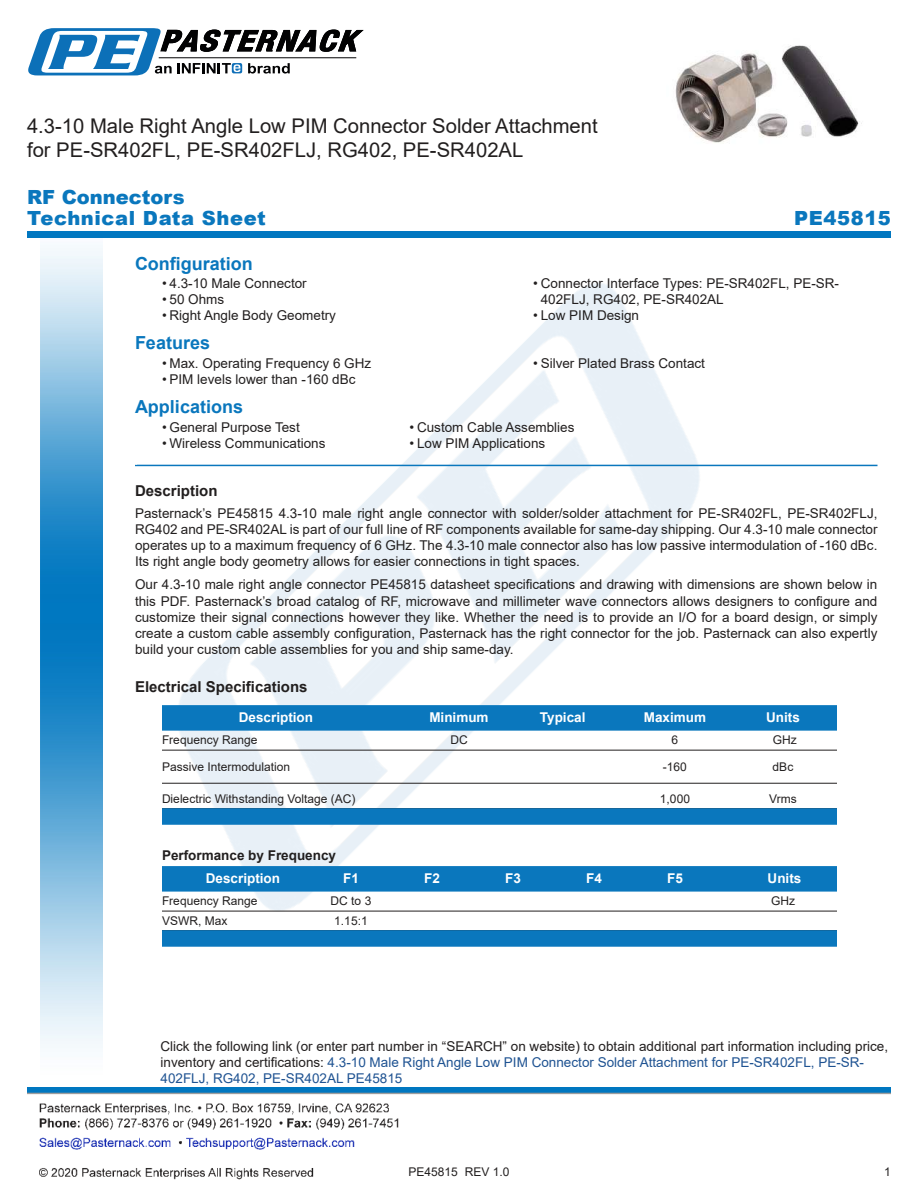
<style>
.page{position:relative;width:918px;height:1188px;background:#fff}
.page>*{position:absolute;margin:0;border:0;box-sizing:border-box;transform-origin:0 0}
.t1{font:20.25px/24.3px "Arial";color:#221f1f}
.t2{font:900 19.5px/20.4px "Arial";letter-spacing:.03em;color:#0a77bd}
.t3{font:700 18px "Arial";color:#0a77bd}
.t4{font:700 15px "Arial";color:#221f1f}
.t5{font:13.5px/16.2px "Arial";color:#221f1f}
.t6{font:700 13.5px "Arial";color:#fff}
.t7{font:700 13.5px "Arial";color:#221f1f}
.t8{font:12px "Arial";color:#221f1f}
.t9{font:700 7.5px "Arial";color:#fff}
.s1{color:#1f5392}
</style>
<div class="page">
<img style="left:39px;top:1103px;width:360px;height:77px">
<img style="left:102px;top:248px;width:719px;height:722px">
<img style="left:40px;top:237px;width:62px;height:811px">
<img style="left:27px;top:1088px;width:864px;height:7px">
<div style="left:27px;top:231px;width:864px;height:6px;background:#0177c0"></div>
<svg style="left:28px;top:28px;width:336px;height:47px"></svg>
<hr style="left:135px;top:465px;width:743px;height:1px;background:#0a77bd">
<div style="left:162px;top:705px;width:675px;height:26px;background:#0a77bd"></div>
<hr style="left:162px;top:750px;width:675px;height:1px;background:#221f1f">
<hr style="left:162px;top:783px;width:675px;height:1px;background:#221f1f">
<div style="left:162px;top:808px;width:675px;height:17px;background:#0a77bd"></div>
<div style="left:162px;top:866px;width:675px;height:26px;background:#0a77bd"></div>
<hr style="left:162px;top:911px;width:675px;height:1px;background:#221f1f">
<div style="left:162px;top:930px;width:675px;height:17px;background:#0a77bd"></div>
<img style="left:675px;top:45px;width:187px;height:98px">
<h1 class="t1" style="left:27px;top:116px;width:572px">4.3-10 Male Right Angle Low PIM Connector Solder Attachment for PE-SR402FL, PE-SR402FLJ, RG402, PE-SR402AL</h1>
<h2 class="t2" style="left:27px;top:187px;width:240px">RF Connectors<br>Technical Data Sheet</h2>
<h2 class="t2" style="left:794px;top:208px;width:98px">PE45815</h2>
<h3 class="t3" style="left:135px;top:251px;width:119px">Con昀椀guration</h3>
<p class="t5" style="left:162px;top:276px;width:146px">• 4.3-10 Male Connector</p>
<p class="t5" style="left:162px;top:292px;width:64px">• 50 Ohms</p>
<p class="t5" style="left:162px;top:309px;width:176px">• Right Angle Body Geometry</p>
<h3 class="t3" style="left:135px;top:330px;width:77px">Features</h3>
<p class="t5" style="left:162px;top:357px;width:211px">• Max. Operating Frequency 6 GHz</p>
<p class="t5" style="left:162px;top:373px;width:195px">• PIM levels lower than -160 dBc</p>
<h3 class="t3" style="left:135px;top:394px;width:110px">Applications</h3>
<p class="t5" style="left:162px;top:421px;width:139px">• General Purpose Test</p>
<p class="t5" style="left:162px;top:437px;width:165px">• Wireless Communications</p>
<p class="t5" style="left:541px;top:276px;width:300px;text-indent:-8px">• Connector Interface Types: PE-SR402FL, PE-SR-<br>402FLJ, RG402, PE-SR402AL</p>
<p class="t5" style="left:533px;top:309px;width:107px">• Low PIM Design</p>
<p class="t5" style="left:533px;top:357px;width:173px">• Silver Plated Brass Contact</p>
<p class="t5" style="left:410px;top:421px;width:167px">• Custom Cable Assemblies</p>
<p class="t5" style="left:410px;top:437px;width:137px">• Low PIM Applications</p>
<p class="t9" style="left:135px;top:458px;width:4px">.</p>
<p class="t4" style="left:135px;top:480px;width:84px">Description</p>
<p class="t5" style="left:135px;top:506px;width:744px;text-align:justify">Pasternack’s PE45815 4.3-10 male right angle connector with solder/solder attachment for PE-SR402FL, PE-SR402FLJ, RG402 and PE-SR402AL is part of our full line of RF components available for same-day shipping. Our 4.3-10 male connector operates up to a maximum frequency of 6 GHz. The 4.3-10 male connector also has low passive intermodulation of -160 dBc.<br>Its right angle body geometry allows for easier connections in tight spaces.</p>
<p class="t5" style="left:135px;top:576px;width:744px;text-align:justify">Our 4.3-10 male right angle connector PE45815 datasheet speci昀椀cations and drawing with dimensions are shown below in this PDF. Pasternack’s broad catalog of RF, microwave and millimeter wave connectors allows designers to con昀椀gure and customize their signal connections however they like. Whether the need is to provide an I/O for a board design, or simply create a custom cable assembly con昀椀guration, Pasternack has the right connector for the job. Pasternack can also expertly build your custom cable assemblies for you and ship same-day.</p>
<p class="t4" style="left:135px;top:677px;width:174px">Electrical Speci昀椀cations</p>
<p class="t6" style="left:239px;top:708px;width:76px">Description</p>
<p class="t6" style="left:429px;top:708px;width:61px">Minimum</p>
<p class="t6" style="left:540px;top:708px;width:47px">Typical</p>
<p class="t6" style="left:644px;top:708px;width:64px">Maximum</p>
<p class="t6" style="left:766px;top:708px;width:35px">Units</p>
<p class="t8" style="left:162px;top:735px;width:97px">Frequency Range</p>
<p class="t8" style="left:450px;top:735px;width:19px">DC</p>
<p class="t8" style="left:672px;top:735px;width:8px">6</p>
<p class="t8" style="left:773px;top:735px;width:25px">GHz</p>
<p class="t8" style="left:162px;top:762px;width:130px">Passive Intermodulation</p>
<p class="t8" style="left:663px;top:762px;width:26px">-160</p>
<p class="t8" style="left:773px;top:762px;width:22px">dBc</p>
<p class="t8" style="left:162px;top:794px;width:195px">Dielectric Withstanding Voltage (AC)</p>
<p class="t8" style="left:660px;top:794px;width:32px">1,000</p>
<p class="t8" style="left:769px;top:794px;width:29px">Vrms</p>
<p class="t7" style="left:162px;top:846px;width:176px">Performance by Frequency</p>
<p class="t6" style="left:206px;top:869px;width:76px">Description</p>
<p class="t6" style="left:343px;top:869px;width:17px">F1</p>
<p class="t6" style="left:424px;top:869px;width:17px">F2</p>
<p class="t6" style="left:505px;top:869px;width:17px">F3</p>
<p class="t6" style="left:586px;top:869px;width:17px">F4</p>
<p class="t6" style="left:667px;top:869px;width:17px">F5</p>
<p class="t6" style="left:768px;top:869px;width:35px">Units</p>
<p class="t8" style="left:162px;top:896px;width:97px">Frequency Range</p>
<p class="t8" style="left:331px;top:896px;width:42px">DC to 3</p>
<p class="t8" style="left:771px;top:896px;width:25px">GHz</p>
<p class="t8" style="left:162px;top:916px;width:67px">VSWR, Max</p>
<p class="t8" style="left:334px;top:916px;width:35px">1.15:1</p>
<p class="t5" style="left:160px;top:1039px;width:729px">Click the following link (or enter part number in “SEARCH” on website) to obtain additional part information including price, inventory and certi昀椀cations: <span class="s1">4.3-10 Male Right Angle Low PIM Connector Solder Attachment for PE-SR402FL, PE-SR-<br>402FLJ, RG402, PE-SR402AL PE45815</span></p>
<p class="t8" style="left:409px;top:1167px;width:102px">PE45815 REV 1.0</p>
<p class="t8" style="left:884px;top:1167px;width:8px">1</p>
</div>
